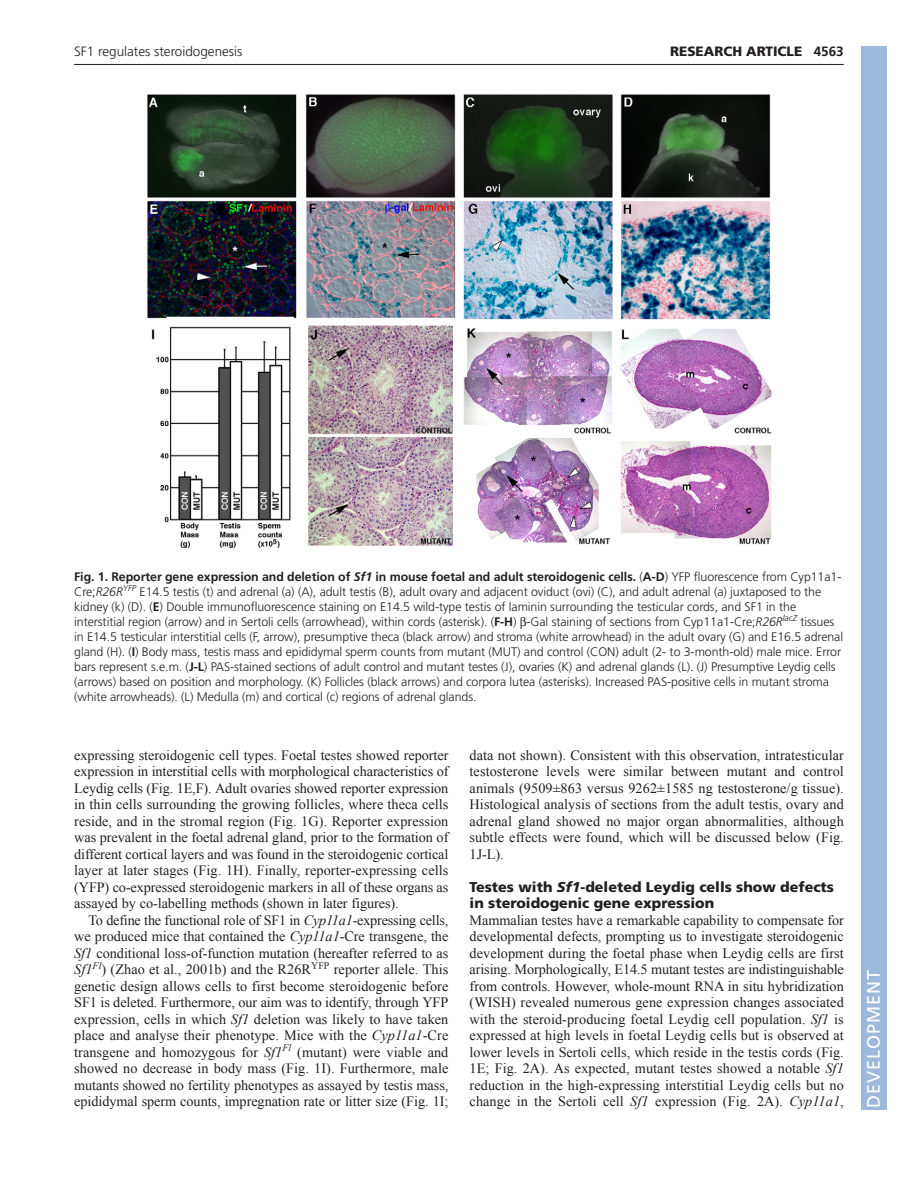
<style>
.page{position:relative;width:918px;height:1188px;background:#fff}
.page>*{position:absolute;margin:0;border:0;box-sizing:border-box;transform-origin:0 0}
.t1{font:18px "Frutiger LT Std";letter-spacing:.055em;color:#fff}
.t2{font:14.25px/16.5px "Times New Roman";letter-spacing:-.005em;color:#231f20;text-align:justify}
.t3{font:900 14.25px/16.5px "Frutiger LT Std";color:#231f20}
.t4{font:300 13.5px "Frutiger";color:#231f20}
.t5{font:900 13.5px "Frutiger LT Std";color:#231f20}
.t6{font:300 12.3px/15px "Frutiger";letter-spacing:-.005em;color:#231f20}
.s1{font-weight:700}
.s2{font-weight:700;font-style:italic}
.s3{font-style:italic}
</style>
<div class="page">
<hr style="left:74px;top:64px;width:770px;height:1px;background:#231f20">
<img style="left:147px;top:94px;width:625px;height:455px">
<div style="left:861px;top:46px;width:25px;height:1064px;background:#9cb9db"></div>
<p class="t4" style="left:74px;top:46px;width:170px">SF1 regulates steroidogenesis</p>
<p class="t5" style="left:670px;top:46px;width:175px">RESEARCH ARTICLE <span class="s1">4563</span></p>
<p class="t6" style="left:74px;top:570px;width:770px"><span class="s1">Fig. 1. Reporter gene expression and deletion of</span> <span class="s2">Sf1</span> <span class="s1">in mouse foetal and adult steroidogenic cells.</span> (<span class="s1">A-D</span>) YFP fluorescence from Cyp11a1- Cre;<span class="s3">R26R</span><sup>YFP</sup> E14.5 testis (t) and adrenal (a) (A), adult testis (B), adult ovary and adjacent oviduct (ovi) (C), and adult adrenal (a) juxtaposed to the kidney (k) (D). (<span class="s1">E</span>) Double immunofluorescence staining on E14.5 wild-type testis of laminin surrounding the testicular cords, and SF1 in the interstitial region (arrow) and in Sertoli cells (arrowhead), within cords (asterisk). (<span class="s1">F-H</span>) -Gal staining of sections from Cyp11a1-Cre;<span class="s3">R26R</span><sup>lacZ</sup> tissues in E14.5 testicular interstitial cells (F, arrow), presumptive theca (black arrow) and stroma (white arrowhead) in the adult ovary (G) and E16.5 adrenal gland (H). (<span class="s1">I</span>) Body mass, testis mass and epididymal sperm counts from mutant (MUT) and control (CON) adult (2- to 3-month-old) male mice. Error bars represent s.e.m. (<span class="s1">J-L</span>) PAS-stained sections of adult control and mutant testes (J), ovaries (K) and adrenal glands (L). (J) Presumptive Leydig cells (arrows) based on position and morphology. (K) Follicles (black arrows) and corpora lutea (asterisks). Increased PAS-positive cells in mutant stroma (white arrowheads). (L) Medulla (m) and cortical (c) regions of adrenal glands.</p>
<p class="t2" style="left:74px;top:747px;width:376px">expressing steroidogenic cell types. Foetal testes showed reporter expression in interstitial cells with morphological characteristics of Leydig cells (Fig. 1E,F). Adult ovaries showed reporter expression in thin cells surrounding the growing follicles, where theca cells reside, and in the stromal region (Fig. 1G). Reporter expression was prevalent in the foetal adrenal gland, prior to the formation of different cortical layers and was found in the steroidogenic cortical layer at later stages (Fig. 1H). Finally, reporter-expressing cells (YFP) co-expressed steroidogenic markers in all of these organs as assayed by co-labelling methods (shown in later figures).</p>
<p class="t2" style="left:74px;top:912px;width:376px;text-indent:14px">To define the functional role of SF1 in <span class="s3">Cyp11a1</span>-expressing cells, we produced mice that contained the <span class="s3">Cyp11a1</span>-Cre transgene, the <span class="s3">Sf1</span> conditional loss-of-function mutation (hereafter referred to as <span class="s3">Sf1</span><sup>Fl</sup>) (Zhao et al., 2001b) and the R26R<sup>YFP</sup> reporter allele. This genetic design allows cells to first become steroidogenic before SF1 is deleted. Furthermore, our aim was to identify, through YFP expression, cells in which <span class="s3">Sf1</span> deletion was likely to have taken place and analyse their phenotype. Mice with the <span class="s3">Cyp11a1</span>-Cre transgene and homozygous for <span class="s3">Sf1</span><sup>Fl</sup> (mutant) were viable and showed no decrease in body mass (Fig. 1I). Furthermore, male mutants showed no fertility phenotypes as assayed by testis mass, epididymal sperm counts, impregnation rate or litter size (Fig. 1I;</p>
<p class="t2" style="left:470px;top:747px;width:376px">data not shown). Consistent with this observation, intratesticular testosterone levels were similar between mutant and control animals (9509±863 versus 9262±1585 ng testosterone/g tissue).<br>Histological analysis of sections from the adult testis, ovary and adrenal gland showed no major organ abnormalities, although subtle effects were found, which will be discussed below (Fig.<br>1J-L).</p>
<p class="t3" style="left:470px;top:880px;width:366px">Testes with <span class="s3">Sf1</span>-deleted Leydig cells show defects in steroidogenic gene expression</p>
<p class="t2" style="left:470px;top:912px;width:376px">Mammalian testes have a remarkable capability to compensate for developmental defects, prompting us to investigate steroidogenic development during the foetal phase when Leydig cells are first arising. Morphologically, E14.5 mutant testes are indistinguishable from controls. However, whole-mount RNA in situ hybridization (WISH) revealed numerous gene expression changes associated with the steroid-producing foetal Leydig cell population. <span class="s3">Sf1</span> is expressed at high levels in foetal Leydig cells but is observed at lower levels in Sertoli cells, which reside in the testis cords (Fig.<br>1E; Fig. 2A). As expected, mutant testes showed a notable <span class="s3">Sf1 </span>reduction in the high-expressing interstitial Leydig cells but no change in the Sertoli cell <span class="s3">Sf1</span> expression (Fig. 2A). <span class="s3">Cyp11a1</span>,</p>
<p class="t1" style="left:863px;top:1108px;width:140px;rotate:-90deg">DEVELOPMENT</p>
</div>
